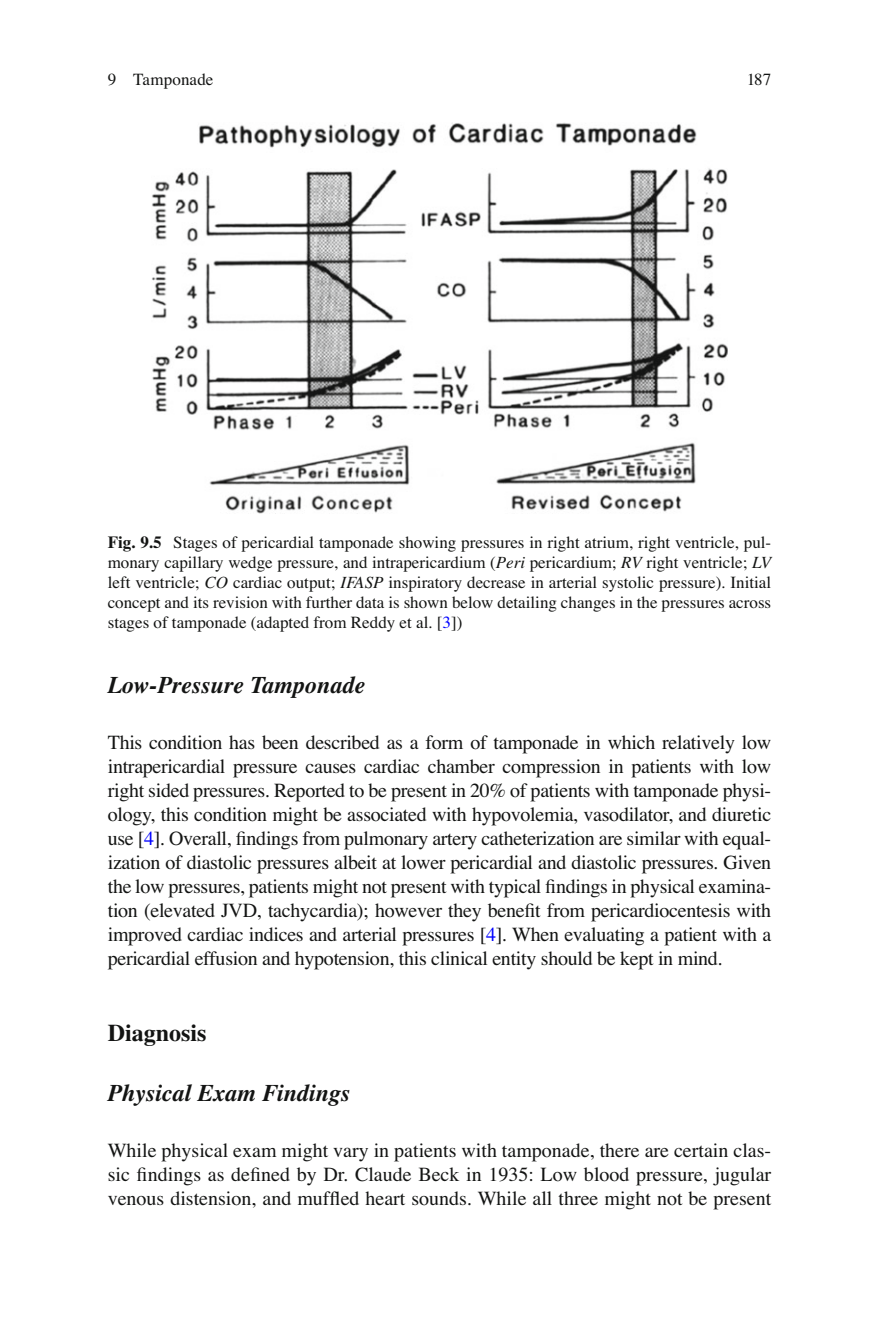
<style>
.page{position:relative;width:879px;height:1333px;background:#fff}
.page>*{position:absolute;margin:0;border:0;box-sizing:border-box;transform-origin:0 0}
.t1{font:italic 700 24px "Times";color:#131413}
.t2{font:700 24px "Times";color:#131413}
.t3{font:20px/24px "Times";letter-spacing:-.01em;color:#131413;text-align:justify}
.t4{font:17px/20px "Times";color:#131413;text-align:justify}
.s1{font-weight:700}
.s2{font-style:italic}
.s3{color:#00f}
</style>
<div class="page">
<img style="left:152px;top:122px;width:575px;height:391px">
<p class="t4" style="left:108px;top:71px;width:107px">9 Tamponade</p>
<p class="t4" style="left:746px;top:71px;width:26px">187</p>
<p class="t4" style="left:108px;top:534px;width:665px"><span class="s1">Fig. 9.5</span> Stages of pericardial tamponade showing pressures in right atrium, right ventricle, pul&shy;monary capillary wedge pressure, and intrapericardium ( <span class="s2">Peri</span> pericardium; <span class="s2">RV</span> right ventricle; <span class="s2">LV </span>left ventricle; <span class="s2">CO</span> cardiac output; <span class="s2">IFASP</span> inspiratory decrease in arterial systolic pressure). Initial concept and its revision with further data is shown below detailing changes in the pressures across stages of tamponade (adapted from Reddy et al. [ <span class="s3">3</span> ] )</p>
<p class="t1" style="left:108px;top:675px;width:259px">Low-Pressure Tamponade</p>
<p class="t3" style="left:108px;top:731px;width:665px">This condition has been described as a form of tamponade in which relatively low intrapericardial pressure causes cardiac chamber compression in patients with low right sided pressures. Reported to be present in 20% of patients with tamponade physi&shy;ology, this condition might be associated with hypovolemia, vasodilator, and diuretic use [ <span class="s3">4</span> ] . Overall, fi ndings from pulmonary artery catheterization are similar with equal&shy;ization of diastolic pressures albeit at lower pericardial and diastolic pressures. Given the low pressures, patients might not present with typical fi ndings in physical examina&shy;tion (elevated JVD, tachycardia); however they bene fi t from pericardiocentesis with improved cardiac indices and arterial pressures [ <span class="s3">4</span> ] . When evaluating a patient with a pericardial effusion and hypotension, this clinical entity should be kept in mind.</p>
<p class="t2" style="left:108px;top:1023px;width:100px">Diagnosis</p>
<p class="t1" style="left:108px;top:1083px;width:245px">Physical Exam Findings</p>
<p class="t3" style="left:108px;top:1139px;width:665px">While physical exam might vary in patients with tamponade, there are certain clas&shy;sic fi ndings as de fi ned by Dr. Claude Beck in 1935: Low blood pressure, jugular venous distension, and muf fl ed heart sounds. While all three might not be present</p>
</div>
